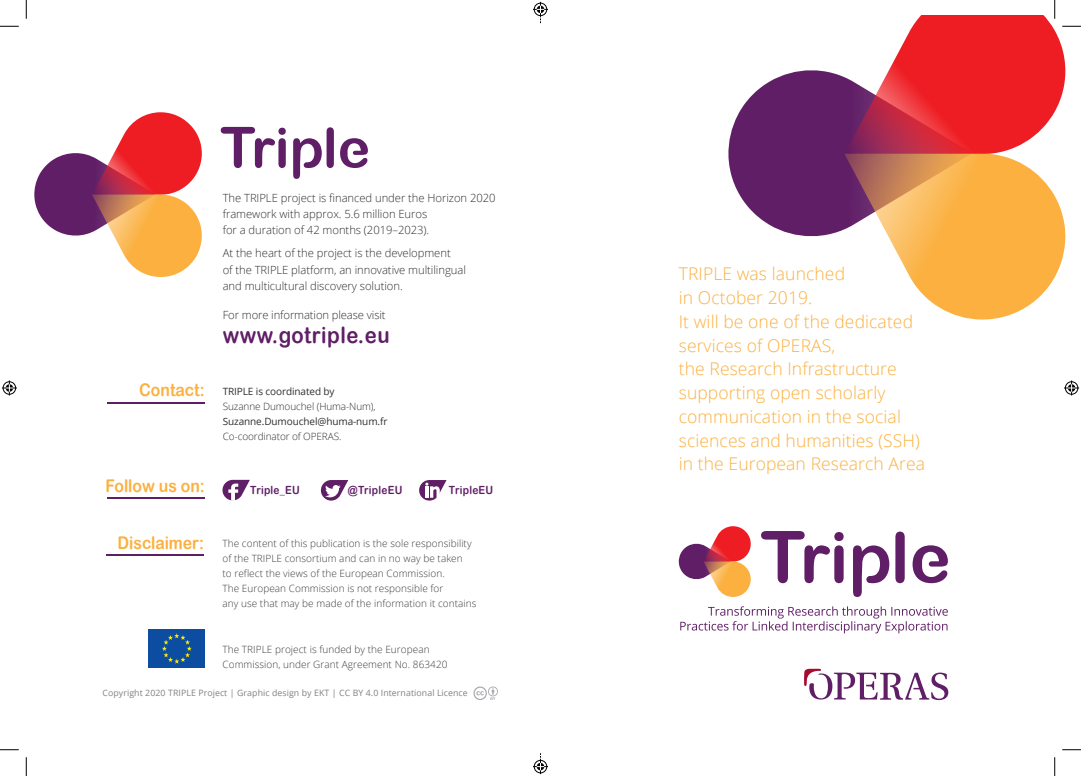
<style>
.page{position:relative;width:1081px;height:776px;background:#fff}
.page>*{position:absolute;margin:0;border:0;box-sizing:border-box;transform-origin:0 0}
.t1{font:22.5px "Arial Rounded MT Bold";letter-spacing:.025em;color:#601e66;scale:.9 1}
.t2{font:300 17.5px/23.8px "Open Sans";letter-spacing:.005em;color:#fbb03f}
.t3{font:17.5px "Arial Rounded MT Bold";color:#fbb03f;scale:.9 1}
.t4{font:300 11.25px/16.2px "Open Sans";letter-spacing:-.005em;color:#312f30}
.t5{font:11.25px "Arial Rounded MT Bold";letter-spacing:.025em;color:#601e66;scale:.9 1}
.t6{font:300 10px/15px "Open Sans";letter-spacing:.005em;color:#3e3e3f}
.t7{font:10px/15px "Open Sans";letter-spacing:-.01em;color:#312f30}
.t8{font:8.75px "Open Sans";letter-spacing:.01em;color:#808285}
.s1{font-weight:300}
</style>
<div class="page">
<svg style="left:728px;top:70px;width:116px;height:167px;fill:#601e66"></svg>
<svg style="left:844px;top:154px;width:220px;height:165px"></svg>
<svg style="left:34px;top:112px;width:168px;height:165px"></svg>
<svg style="left:804px;top:668px;width:144px;height:31px"></svg>
<svg style="left:222px;top:479px;width:28px;height:21px"></svg>
<svg style="left:321px;top:480px;width:27px;height:20px"></svg>
<svg style="left:419px;top:480px;width:27px;height:20px"></svg>
<hr style="left:107px;top:401px;width:98px;height:2px;background:#601e66">
<hr style="left:106px;top:554px;width:98px;height:2px;background:#601e66">
<hr style="left:107px;top:497px;width:98px;height:1px;background:#601e66">
<svg style="left:678px;top:526px;width:72px;height:70px"></svg>
<svg style="left:761px;top:531px;width:186px;height:65px"></svg>
<svg style="left:680px;top:606px;width:267px;height:27px"></svg>
<svg style="left:221px;top:127px;width:147px;height:52px"></svg>
<div style="left:148px;top:629px;width:57px;height:39px;background:#0d4da1"></div>
<svg style="left:162px;top:633px;width:30px;height:30px"></svg>
<svg style="left:473px;top:686px;width:25px;height:13px"></svg>
<svg style="left:0;top:25px;width:19px;height:2px"></svg>
<svg style="left:0;top:749px;width:19px;height:1px"></svg>
<svg style="left:1062px;top:749px;width:18px;height:1px"></svg>
<svg style="left:25px;top:0;width:2px;height:19px"></svg>
<svg style="left:25px;top:757px;width:2px;height:18px"></svg>
<svg style="left:844px;top:0;width:236px;height:154px"></svg>
<svg style="left:1054px;top:757px;width:1px;height:18px"></svg>
<svg style="left:533px;top:2px;width:15px;height:21px"></svg>
<svg style="left:533px;top:753px;width:15px;height:20px"></svg>
<svg style="left:2px;top:380px;width:15px;height:15px"></svg>
<svg style="left:1064px;top:380px;width:14px;height:15px"></svg>
<p class="t4" style="left:223px;top:189px;width:274px">The TRIPLE project is financed under the Horizon 2020 framework with approx. 5.6 million Euros<br>for a duration of 42 months (2019–2023).</p>
<p class="t4" style="left:223px;top:245px;width:244px">At the heart of the project is the development<br>of the TRIPLE platform, an innovative multilingual and multicultural discovery solution.</p>
<p class="t3" style="left:139px;top:379px;width:74px">Contact:</p>
<p class="t3" style="left:105px;top:475px;width:112px">Follow us on:</p>
<p class="t3" style="left:118px;top:532px;width:97px">Disclaimer:</p>
<p class="t4" style="left:223px;top:307px;width:164px">For more information please visit</p>
<p class="t1" style="left:223px;top:322px;width:187px">www.gotriple.eu</p>
<p class="t7" style="left:223px;top:383px;width:166px">TRIPLE is coordinated by<br><span class="s1">Suzanne Dumouchel (Huma-Num),<br></span>Suzanne.Dumouchel@huma-num.fr<br><span class="s1">Co-coordinator of OPERAS.</span></p>
<p class="t5" style="left:250px;top:483px;width:57px">Triple_EU</p>
<p class="t5" style="left:348px;top:483px;width:62px">@TripleEU</p>
<p class="t5" style="left:448px;top:483px;width:51px">TripleEU</p>
<p class="t6" style="left:222px;top:535px;width:255px">The content of this publication is the sole responsibility of the TRIPLE consortium and can in no way be taken<br>to reflect the views of the European Commission.<br>The European Commission is not responsible for<br>any use that may be made of the information it contains</p>
<p class="t6" style="left:222px;top:641px;width:226px">The TRIPLE project is funded by the European<br>Commission, under Grant Agreement No. 863420</p>
<p class="t8" style="left:102px;top:687px;width:366px">Copyright 2020 TRIPLE Project | Graphic design by EKT | CC BY 4.0 International Licence</p>
<p class="t2" style="left:678px;top:261px;width:248px">TRIPLE was launched<br>in October 2019.<br>It will be one of the dedicated services of OPERAS,<br>the Research Infrastructure supporting open scholarly communication in the social sciences and humanities (SSH) in the European Research Area</p>
</div>
